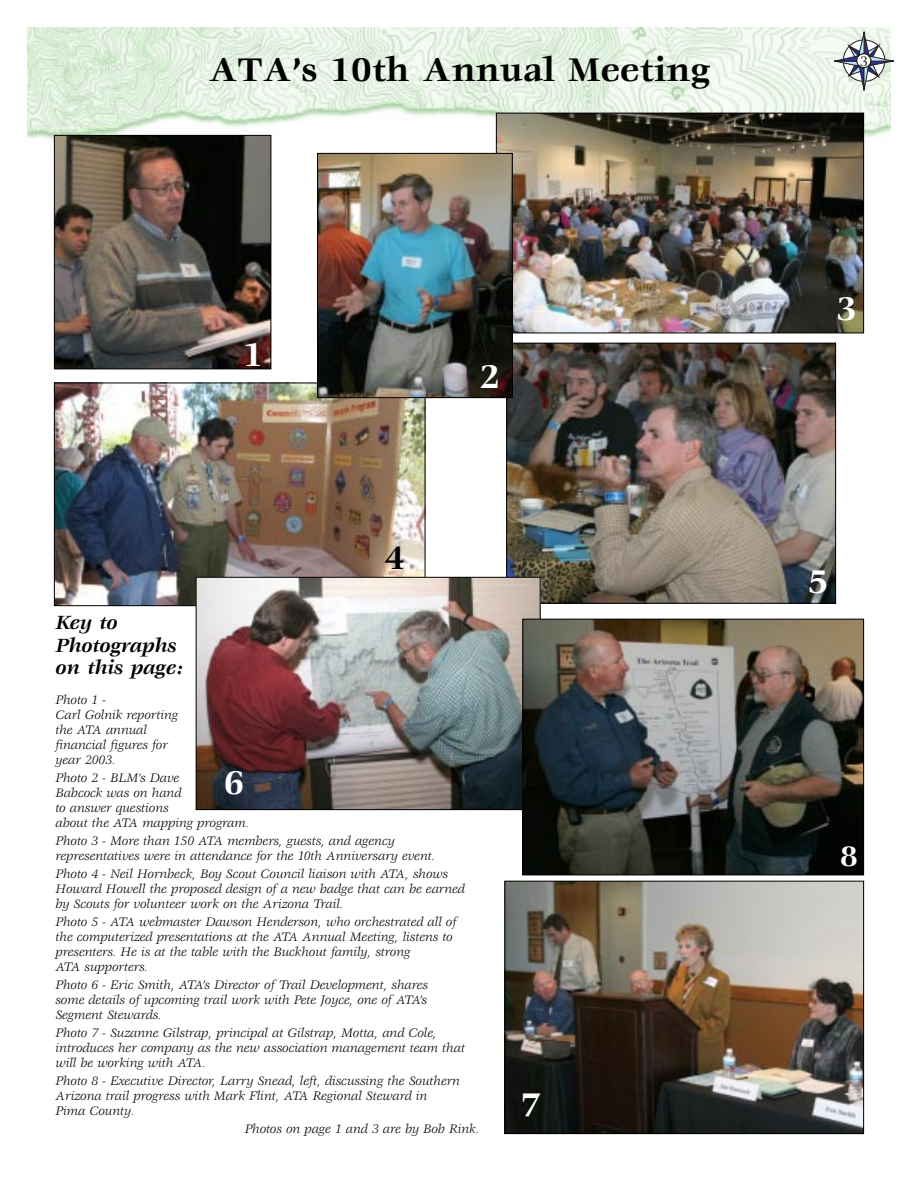
<style>
.page{position:relative;width:918px;height:1188px;background:#fff}
.page>*{position:absolute;margin:0;border:0;box-sizing:border-box;transform-origin:0 0}
.t1{font:700 36px "Veljovic";color:#000}
.t2{font:700 36px "Veljovic";color:#fff}
.t3{font:700 30.75px "Veljovic";color:#fff}
.t4{font:italic 700 21px/22.5px "Veljovic";color:#000}
.t5{font:15px "Veljovic";color:#000}
.t6{font:italic 13.5px/15px "Veljovic";color:#000}
</style>
<div class="page">
<svg style="left:27px;top:27px;width:864px;height:127px"></svg>
<svg style="left:834px;top:32px;width:60px;height:58px"></svg>
<img style="left:56px;top:385px;width:367px;height:219px">
<img style="left:56px;top:137px;width:213px;height:230px">
<div style="left:54px;top:135px;width:217px;height:234px;border:1px solid #000"></div>
<img style="left:508px;top:345px;width:326px;height:257px">
<div style="left:506px;top:343px;width:330px;height:261px;border:1px solid #000"></div>
<img style="left:198px;top:579px;width:341px;height:229px">
<div style="left:196px;top:577px;width:345px;height:233px;border:1px solid #000"></div>
<img style="left:507px;top:883px;width:355px;height:249px">
<div style="left:505px;top:881px;width:359px;height:253px;border:1px solid #000"></div>
<img style="left:498px;top:115px;width:364px;height:216px">
<div style="left:496px;top:113px;width:368px;height:220px;border:1px solid #000"></div>
<img style="left:319px;top:155px;width:192px;height:241px">
<div style="left:317px;top:153px;width:196px;height:245px;border:1px solid #000"></div>
<img style="left:524px;top:621px;width:338px;height:252px">
<div style="left:522px;top:619px;width:342px;height:256px;border:1px solid #000"></div>
<h1 class="t1" style="left:209px;top:55px;width:502px">ATA’s 10th Annual Meeting</h1>
<p class="t5" style="left:860px;top:55px;width:9px">3</p>
<h1 class="t2" style="left:243px;top:340px;width:22px">1</h1>
<h1 class="t2" style="left:480px;top:363px;width:22px">2</h1>
<h1 class="t1" style="left:384px;top:543px;width:22px">4</h1>
<h3 class="t4" style="left:56px;top:613px;width:129px">Key to<br>Photographs on this page:</h3>
<p class="t6" style="left:56px;top:693px;width:124px">Photo 1 -<br>Carl Golnik reporting the ATA annual financial figures for year 2003.</p>
<p class="t6" style="left:56px;top:771px;width:196px">Photo 2 - BLM’s Dave<br>Babcock was on hand<br>to answer questions<br>about the ATA mapping program.</p>
<p class="t6" style="left:56px;top:834px;width:382px">Photo 3 - More than 150 ATA members, guests, and agency representatives were in attendance for the 10th Anniversary event.</p>
<p class="t6" style="left:56px;top:867px;width:411px">Photo 4 - Neil Hornbeck, Boy Scout Council liaison with ATA, shows<br>Howard Howell the proposed design of a new badge that can be earned by Scouts for volunteer work on the Arizona Trail.</p>
<p class="t6" style="left:56px;top:915px;width:402px">Photo 5 - ATA webmaster Dawson Henderson, who orchestrated all of the computerized presentations at the ATA Annual Meeting, listens to presenters. He is at the table with the Buckhout family, strong<br>ATA supporters.</p>
<p class="t6" style="left:56px;top:978px;width:374px;text-align:justify">Photo 6 - Eric Smith, ATA’s Director of Trail Development, shares some details of upcoming trail work with Pete Joyce, one of ATA’s Segment Stewards.</p>
<p class="t6" style="left:56px;top:1027px;width:411px">Photo 7 - Suzanne Gilstrap, principal at Gilstrap, Motta, and Cole, introduces her company as the new association management team that will be working with ATA.</p>
<p class="t6" style="left:56px;top:1075px;width:406px">Photo 8 - Executive Director, Larry Snead, left, discussing the Southern<br>Arizona trail progress with Mark Flint, ATA Regional Steward in<br>Pima County.</p>
<p class="t6" style="left:245px;top:1123px;width:236px">Photos on page 1 and 3 are by Bob Rink.</p>
<h1 class="t2" style="left:224px;top:769px;width:22px">6</h1>
<h1 class="t2" style="left:520px;top:1091px;width:22px">7</h1>
<h1 class="t2" style="left:836px;top:294px;width:22px">3</h1>
<h1 class="t2" style="left:808px;top:567px;width:22px">5</h1>
<h2 class="t3" style="left:840px;top:845px;width:19px">8</h2>
</div>
